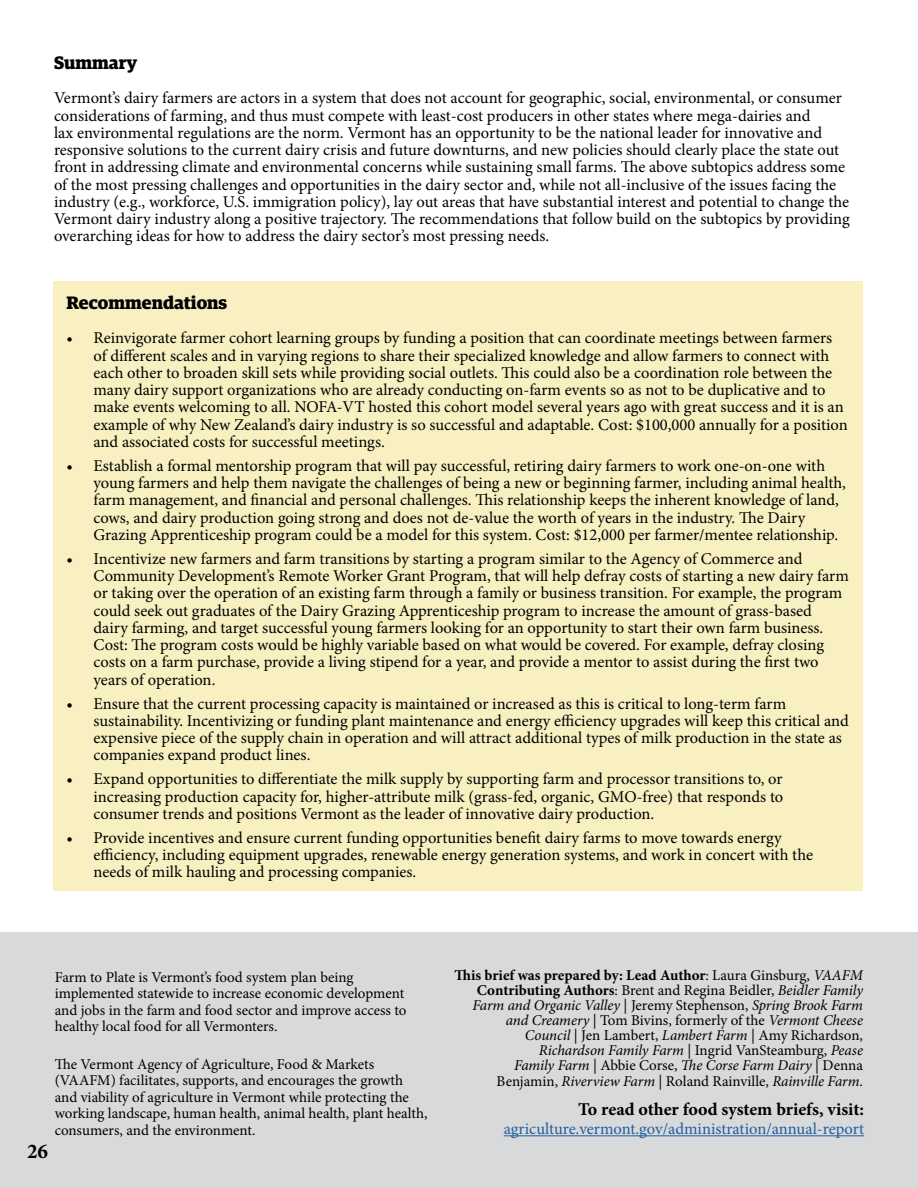
<style>
.page{position:relative;width:918px;height:1188px;background:#fff}
.page>*{position:absolute;margin:0;border:0;box-sizing:border-box;transform-origin:0 0}
.t1{font:700 21px "Minion Pro";color:#000}
.t2{font:700 18px "Minion Pro";letter-spacing:-.005em;color:#000}
.t3{font:700 18px "Guardian Egyp";color:#000}
.t4{font:16.5px/17.2px "Minion Pro";color:#000}
.t5{font:16.5px "Minion Pro";color:#215e9e}
.t6{font:15px/16.5px "Minion Pro";color:#000}
.t7{font:italic 15px/15px "Minion Pro";letter-spacing:-.01em;color:#000;text-align:right}
.s1{font-weight:700;font-style:normal}
.s2{font-style:normal}
.s3{font-style:italic}
</style>
<div class="page">
<div style="left:0;top:932px;width:917px;height:256px;background:#d7d9da"></div>
<div style="left:53px;top:281px;width:810px;height:610px;background:#f8f0c1"></div>
<hr style="left:504px;top:1135px;width:360px;height:1px;background:#215e9e">
<p class="t3" style="left:54px;top:49px;width:85px">Summary</p>
<p class="t4" style="left:54px;top:90px;width:797px">Vermont’s dairy farmers are actors in a system that does not account for geographic, social, environmental, or consumer considerations of farming, and thus must compete with least-cost producers in other states where mega-dairies and<br>lax environmental regulations are the norm. Vermont has an opportunity to be the national leader for innovative and responsive solutions to the current dairy crisis and future downturns, and new policies should clearly place the state out front in addressing climate and environmental concerns while sustaining small farms. The above subtopics address some of the most pressing challenges and opportunities in the dairy sector and, while not all-inclusive of the issues facing the industry (e.g., workforce, U.S. immigration policy), lay out areas that have substantial interest and potential to change the Vermont dairy industry along a positive trajectory. The recommendations that follow build on the subtopics by providing overarching ideas for how to address the dairy sector’s most pressing needs.</p>
<p class="t3" style="left:67px;top:289px;width:162px">Recommendations</p>
<p class="t4" style="left:94px;top:330px;width:756px;text-indent:-27px">• Reinvigorate farmer cohort learning groups by funding a position that can coordinate meetings between farmers of different scales and in varying regions to share their specialized knowledge and allow farmers to connect with each other to broaden skill sets while providing social outlets. This could also be a coordination role between the many dairy support organizations who are already conducting on-farm events so as not to be duplicative and to make events welcoming to all. NOFA-VT hosted this cohort model several years ago with great success and it is an example of why New Zealand’s dairy industry is so successful and adaptable. Cost: $100,000 annually for a position and associated costs for successful meetings.</p>
<p class="t4" style="left:94px;top:457px;width:754px;text-indent:-27px">• Establish a formal mentorship program that will pay successful, retiring dairy farmers to work one-on-one with young farmers and help them navigate the challenges of being a new or beginning farmer, including animal health, farm management, and financial and personal challenges. This relationship keeps the inherent knowledge of land, cows, and dairy production going strong and does not de-value the worth of years in the industry. The Dairy Grazing Apprenticeship program could be a model for this system. Cost: $12,000 per farmer/mentee relationship.</p>
<p class="t4" style="left:94px;top:550px;width:757px;text-indent:-27px">• Incentivize new farmers and farm transitions by starting a program similar to the Agency of Commerce and Community Development’s Remote Worker Grant Program, that will help defray costs of starting a new dairy farm or taking over the operation of an existing farm through a family or business transition. For example, the program could seek out graduates of the Dairy Grazing Apprenticeship program to increase the amount of grass-based dairy farming, and target successful young farmers looking for an opportunity to start their own farm business.<br>Cost: The program costs would be highly variable based on what would be covered. For example, defray closing costs on a farm purchase, provide a living stipend for a year, and provide a mentor to assist during the first two years of operation.</p>
<p class="t4" style="left:94px;top:695px;width:757px;text-indent:-27px">• Ensure that the current processing capacity is maintained or increased as this is critical to long-term farm sustainability. Incentivizing or funding plant maintenance and energy efficiency upgrades will keep this critical and expensive piece of the supply chain in operation and will attract additional types of milk production in the state as companies expand product lines.</p>
<p class="t4" style="left:94px;top:771px;width:691px;text-align:justify;text-indent:-27px">• Expand opportunities to differentiate the milk supply by supporting farm and processor transitions to, or increasing production capacity for, higher-attribute milk (grass-fed, organic, GMO-free) that responds to consumer trends and positions Vermont as the leader of innovative dairy production.</p>
<p class="t4" style="left:94px;top:829px;width:721px;text-indent:-27px">• Provide incentives and ensure current funding opportunities benefit dairy farms to move towards energy efficiency, including equipment upgrades, renewable energy generation systems, and work in concert with the needs of milk hauling and processing companies.</p>
<p class="t6" style="left:55px;top:969px;width:353px">Farm to Plate is Vermont’s food system plan being implemented statewide to increase economic development and jobs in the farm and food sector and improve access to healthy local food for all Vermonters.</p>
<p class="t6" style="left:55px;top:1056px;width:374px">The Vermont Agency of Agriculture, Food &amp; Markets (VAAFM) facilitates, supports, and encourages the growth and viability of agriculture in Vermont while protecting the working landscape, human health, animal health, plant health, consumers, and the environment.</p>
<p class="t1" style="left:27px;top:1136px;width:22px">26</p>
<p class="t7" style="left:455px;top:967px;width:410px"><span class="s1">This brief was prepared by: Lead Author</span><span class="s2">: Laura Ginsburg,</span> VAAFM <span class="s1">Contributing Authors</span><span class="s2">: Brent and Regina Beidler,</span> Beidler Family Farm and Organic Valley <span class="s2">| Jeremy Stephenson,</span> Spring Brook Farm and Creamery <span class="s2">| Tom Bivins, formerly of the</span> Vermont Cheese<br>Council <span class="s2">| Jen Lambert,</span> Lambert Farm <span class="s2">| Amy Richardson,<br></span>Richardson Family Farm <span class="s2">| Ingrid VanSteamburg,</span> Pease<br>Family Farm <span class="s2">| Abbie Corse,</span> The Corse Farm Dairy <span class="s2">| Denna</span></p>
<p class="t6" style="left:497px;top:1073px;width:368px">Benjamin, <span class="s3">Riverview Farm</span> | Roland Rainville, <span class="s3">Rainville Farm</span>.</p>
<p class="t2" style="left:578px;top:1096px;width:287px">To read other food system briefs, visit:</p>
<p class="t5" style="left:504px;top:1118px;width:362px">agriculture.vermont.gov/administration/annual-report</p>
</div>
